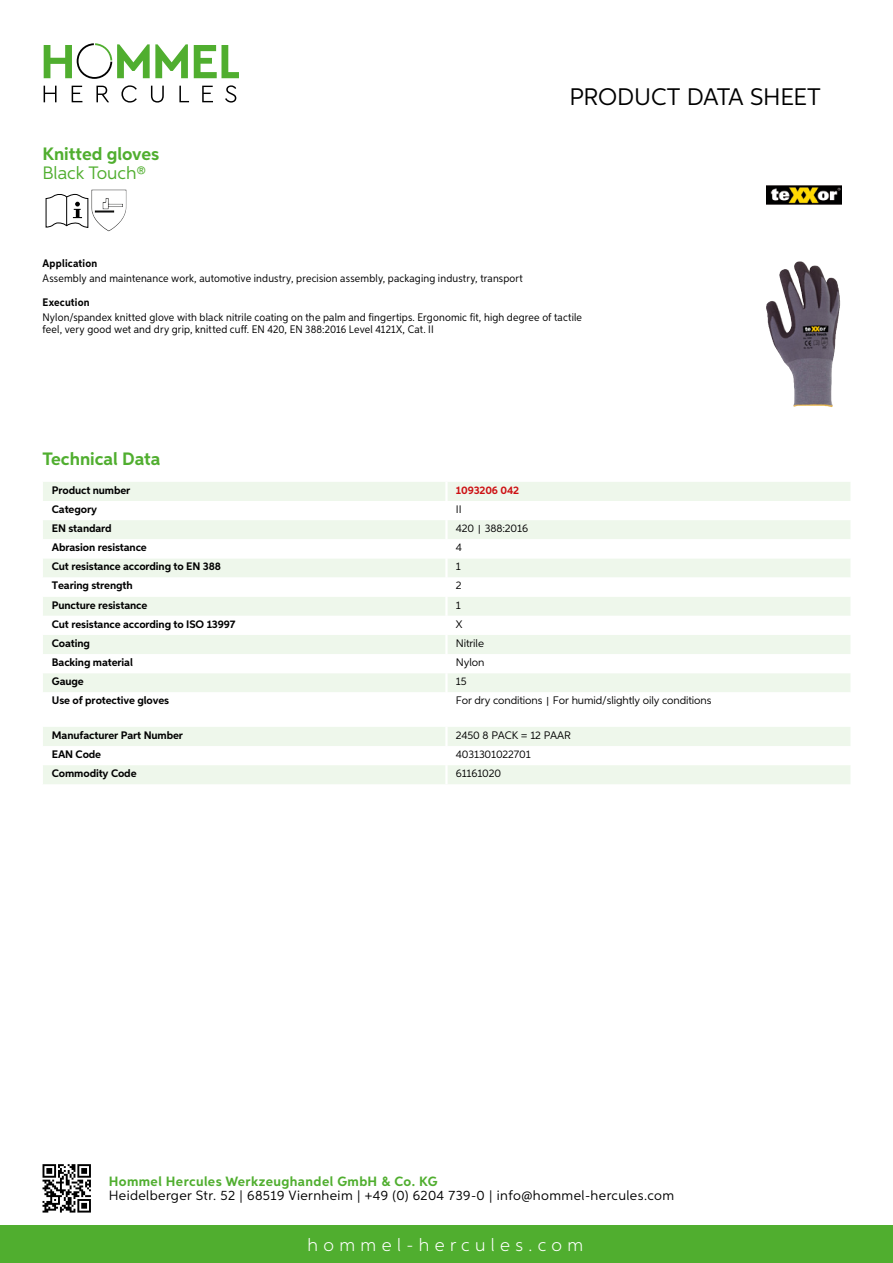
<style>
.page{position:relative;width:893px;height:1263px;background:#fff}
.page>*{position:absolute;margin:0;border:0;box-sizing:border-box;transform-origin:0 0}
.t1{font:24px "Aspira";letter-spacing:-.01em;color:#000}
.t2{font:700 18px "Aspira";color:#50ae2f}
.t3{font:300 18px "Aspira";letter-spacing:.3em;color:#fff}
.t4{font:18px "Aspira";color:#50ae2f}
.t5{font:13.5px "Aspira";letter-spacing:.03em;color:#000}
.t6{font:700 13.5px "Aspira";letter-spacing:.03em;color:#50ae2f}
.t7{font:10.95px/12px "Aspira Nar";letter-spacing:.015em;color:#000}
.t8{font:700 10.95px "Aspira";letter-spacing:-.01em;color:#000}
.t9{font:10.95px "Aspira";letter-spacing:-.01em;color:#000}
.t10{font:700 10.95px "Aspira Nar";letter-spacing:.015em;color:#000}
.t11{font:700 10.95px "Aspira";letter-spacing:-.01em;color:#cd1013}
.s1{font-family:"Wuerth Global";font-size:10.5px}
</style>
<div class="page">
<div style="left:0;top:1226px;width:893px;height:37px;background:#50ae2f"></div>
<svg style="left:43px;top:1164px;width:48px;height:48px"></svg>
<svg style="left:194px;top:45px;width:45px;height:33px"></svg>
<svg style="left:44px;top:43px;width:144px;height:36px"></svg>
<svg style="left:44px;top:86px;width:13px;height:16px"></svg>
<svg style="left:72px;top:86px;width:10px;height:16px"></svg>
<svg style="left:96px;top:86px;width:13px;height:16px"></svg>
<svg style="left:121px;top:85px;width:16px;height:18px"></svg>
<svg style="left:151px;top:86px;width:13px;height:17px"></svg>
<svg style="left:179px;top:86px;width:10px;height:16px"></svg>
<svg style="left:202px;top:86px;width:11px;height:16px"></svg>
<svg style="left:225px;top:85px;width:11px;height:18px"></svg>
<div style="left:43px;top:482px;width:807px;height:19px;background:#eef7eb"></div>
<svg style="left:43px;top:520px;width:807px;height:172px;fill:#eef7eb"></svg>
<hr style="left:445px;top:482px;width:3px;height:19px;background:#fff">
<hr style="left:445px;top:520px;width:3px;height:19px;background:#fff">
<hr style="left:445px;top:539px;width:3px;height:19px;background:#fff">
<hr style="left:445px;top:558px;width:3px;height:19px;background:#fff">
<hr style="left:445px;top:577px;width:3px;height:20px;background:#fff">
<hr style="left:445px;top:597px;width:3px;height:19px;background:#fff">
<hr style="left:445px;top:616px;width:3px;height:19px;background:#fff">
<hr style="left:445px;top:635px;width:3px;height:19px;background:#fff">
<hr style="left:445px;top:654px;width:3px;height:19px;background:#fff">
<hr style="left:445px;top:673px;width:3px;height:19px;background:#fff">
<svg style="left:43px;top:727px;width:807px;height:57px"></svg>
<hr style="left:445px;top:765px;width:3px;height:19px;background:#fff">
<svg style="left:46px;top:193px;width:42px;height:35px"></svg>
<img style="left:91px;top:189px;width:8px;height:35px">
<img style="left:779px;top:261px;width:25px;height:45px">
<img style="left:766px;top:185px;width:76px;height:19px">
<h2 class="t2" style="left:43px;top:142px;width:118px">Knitted gloves</h2>
<h2 class="t4" style="left:43px;top:162px;width:105px">Black Touch®</h2>
<h1 class="t1" style="left:569px;top:82px;width:253px">Product data sh eet</h1>
<p class="t10" style="left:43px;top:257px;width:56px">Application</p>
<p class="t7" style="left:43px;top:273px;width:482px">Assembly and maintenance work, automotive industry, precision assembly, packaging industry, transport</p>
<p class="t10" style="left:43px;top:295px;width:49px">Execution</p>
<p class="t7" style="left:43px;top:311px;width:541px">Nylon/spandex knitted glove with black nitrile coating on the palm and fingertips. Ergonomic fit, high degree of tactile feel, very good wet and dry grip, knitted cuff. EN 420, EN 388:2016 Level 4121X, Cat. II</p>
<h2 class="t2" style="left:43px;top:448px;width:120px">Technical Data</h2>
<p class="t8" style="left:52px;top:483px;width:80px">Product number</p>
<p class="t11" style="left:456px;top:483px;width:65px">1093206 042</p>
<p class="t8" style="left:52px;top:502px;width:47px">Category</p>
<p class="t9" style="left:456px;top:502px;width:7px">II</p>
<p class="t8" style="left:52px;top:521px;width:61px">EN standard</p>
<p class="t9" style="left:456px;top:522px;width:74px">420 <span class="s1">|</span> 388:2016</p>
<p class="t8" style="left:52px;top:541px;width:97px">Abrasion resistance</p>
<p class="t9" style="left:456px;top:541px;width:8px">4</p>
<p class="t8" style="left:52px;top:560px;width:171px">Cut resistance according to EN 388</p>
<p class="t9" style="left:456px;top:560px;width:7px">1</p>
<p class="t8" style="left:52px;top:579px;width:82px">Tearing strength</p>
<p class="t9" style="left:456px;top:579px;width:7px">2</p>
<p class="t8" style="left:52px;top:598px;width:97px">Puncture resistance</p>
<p class="t9" style="left:456px;top:598px;width:7px">1</p>
<p class="t8" style="left:52px;top:617px;width:185px">Cut resistance according to ISO 13997</p>
<p class="t9" style="left:456px;top:617px;width:8px">X</p>
<p class="t8" style="left:52px;top:636px;width:40px">Coating</p>
<p class="t9" style="left:456px;top:636px;width:30px">Nitrile</p>
<p class="t8" style="left:52px;top:655px;width:83px">Backing material</p>
<p class="t9" style="left:456px;top:655px;width:30px">Nylon</p>
<p class="t8" style="left:52px;top:675px;width:33px">Gauge</p>
<p class="t9" style="left:456px;top:675px;width:12px">15</p>
<p class="t8" style="left:52px;top:694px;width:119px">Use of protective gloves</p>
<p class="t9" style="left:456px;top:694px;width:257px">For dry conditions <span class="s1">|</span> For humid/slightly oily conditions</p>
<p class="t8" style="left:52px;top:728px;width:133px">Manufacturer Part Number</p>
<p class="t9" style="left:456px;top:728px;width:103px">2450 8 PAC K = 12 PAAR</p>
<p class="t8" style="left:52px;top:747px;width:51px">EAN Code</p>
<p class="t9" style="left:456px;top:747px;width:76px">4031301022701</p>
<p class="t8" style="left:52px;top:766px;width:86px">Commodity Code</p>
<p class="t9" style="left:456px;top:767px;width:47px">61161020</p>
<p class="t6" style="left:109px;top:1172px;width:330px">Hommel Hercules Werkzeughandel GmbH &amp; Co. KG</p>
<p class="t5" style="left:109px;top:1187px;width:567px">Heidelberger Str. 52 | 68519 Viernheim | +49 (0) 6204 739-0 | info@hommel-hercules.com</p>
<h2 class="t3" style="left:307px;top:1234px;width:277px">hommel-hercules.com</h2>
</div>
